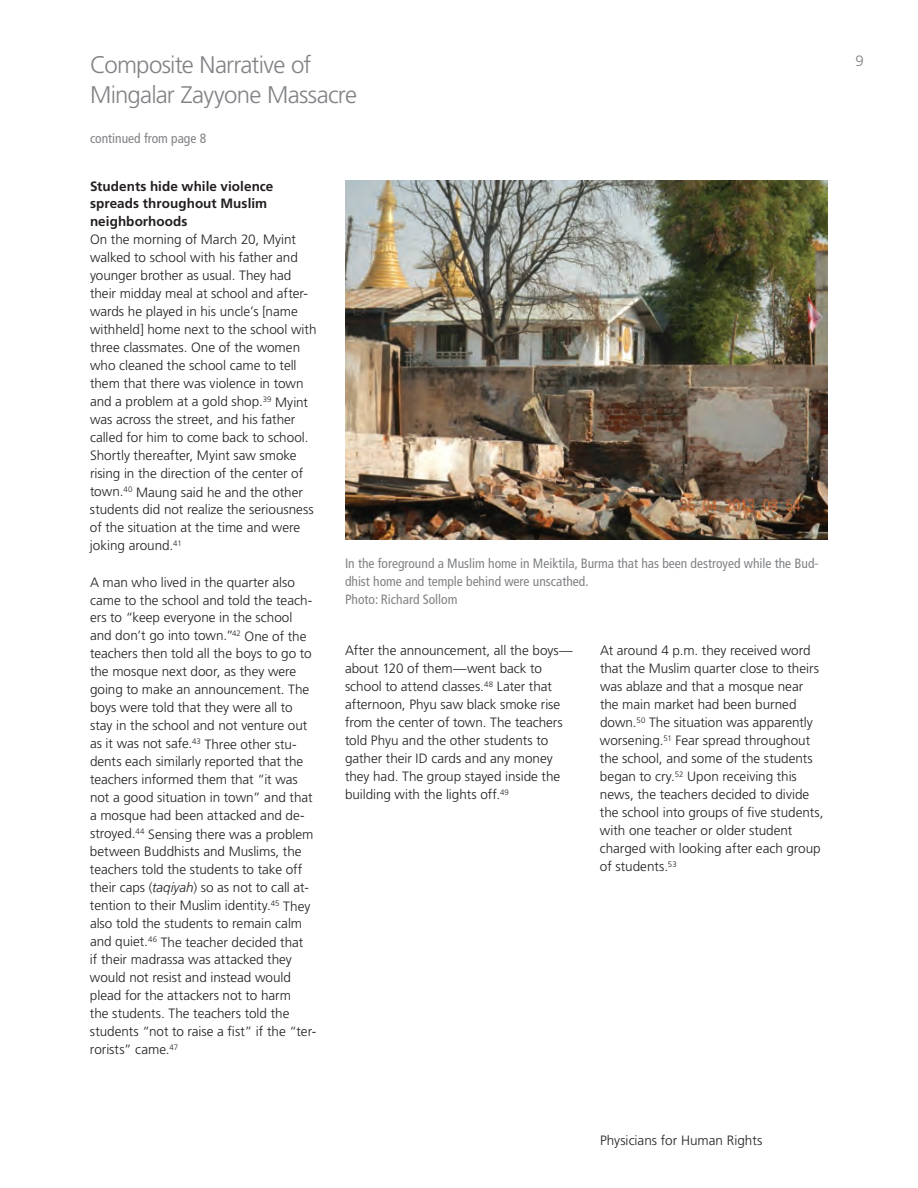
<style>
.page{position:relative;width:918px;height:1188px;background:#fff}
.page>*{position:absolute;margin:0;border:0;box-sizing:border-box;transform-origin:0 0}
.BSI_Main_Headers_Gra{font:300 24px/30px "Frutiger";letter-spacing:-.03em;color:#808285}
.t1{font:300 15px "Frutiger";color:#808285}
.BSI_Body_Copy_9_12{font:300 13.5px/18px "Frutiger";color:#231f20}
.BSI_Photo_Caption{font:condensed 13.5px/18px "Frutiger";color:#808285}
.BSI_Subhead{font:700 13.5px/18px "Frutiger";letter-spacing:.005em;color:#231f20}
.s1{font-style:italic}
</style>
<div class="page">
<img style="left:345px;top:180px;width:483px;height:360px">
<p class="BSI_Main_Headers_Gra" style="left:90px;top:49px;width:268px">Composite Narrative of<br>Mingalar Zayyone Massacre</p>
<p class="BSI_Photo_Caption" style="left:90px;top:130px;width:118px">continued from page 8</p>
<p class="BSI_Subhead" style="left:90px;top:177px;width:185px">Students hide while violence spreads throughout Muslim neighborhoods</p>
<p class="BSI_Body_Copy_9_12" style="left:90px;top:231px;width:228px">On the morning of March 20, Myint walked to school with his father and younger brother as usual. They had their midday meal at school and after&shy;wards he played in his uncle’s [name withheld] home next to the school with three classmates. One of the women who cleaned the school came to tell them that there was violence in town and a problem at a gold shop.<sup>39</sup> Myint was across the street, and his father called for him to come back to school.<br>Shortly thereafter, Myint saw smoke rising in the direction of the center of town.<sup>40</sup> Maung said he and the other students did not realize the seriousness of the situation at the time and were joking around.<sup>41</sup></p>
<p class="BSI_Body_Copy_9_12" style="left:90px;top:573px;width:228px">A man who lived in the quarter also came to the school and told the teach&shy;ers to “keep everyone in the school and don’t go into town.”<sup>42</sup> One of the teachers then told all the boys to go to the mosque next door, as they were going to make an announcement. The boys were told that they were all to stay in the school and not venture out as it was not safe.<sup>43</sup> Three other stu&shy;dents each similarly reported that the teachers informed them that “it was not a good situation in town” and that a mosque had been attacked and de&shy;stroyed.<sup>44</sup> Sensing there was a problem between Buddhists and Muslims, the teachers told the students to take off their caps (<span class="s1">taqiyah</span>) so as not to call at&shy;tention to their Muslim identity.<sup>45</sup> They also told the students to remain calm and quiet.<sup>46</sup> The teacher decided that<br>if their madrassa was attacked they would not resist and instead would plead for the attackers not to harm<br>the students. The teachers told the students “not to raise a fist” if the “ter&shy;rorists” came.<sup>47</sup></p>
<p class="BSI_Photo_Caption" style="left:345px;top:555px;width:475px">In the foreground a Muslim home in Meiktila, Burma that has been destroyed while the Bud&shy;dhist home and temple behind were unscathed.<br>Photo: Richard Sollom</p>
<p class="BSI_Body_Copy_9_12" style="left:345px;top:642px;width:229px">After the announcement, all the boys— about 120 of them—went back to school to attend classes.<sup>48</sup> Later that afternoon, Phyu saw black smoke rise from the center of town. The teachers told Phyu and the other students to gather their ID cards and any money they had. The group stayed inside the building with the lights off.<sup>49</sup></p>
<p class="BSI_Body_Copy_9_12" style="left:600px;top:642px;width:225px">At around 4 p.m. they received word that the Muslim quarter close to theirs was ablaze and that a mosque near the main market had been burned down.<sup>50</sup> The situation was apparently worsening.<sup>51</sup> Fear spread throughout the school, and some of the students began to cry.<sup>52</sup> Upon receiving this news, the teachers decided to divide the school into groups of five students, with one teacher or older student charged with looking after each group of students.<sup>53</sup></p>
<p class="BSI_Body_Copy_9_12" style="left:600px;top:1131px;width:164px">Physicians for Human Rights</p>
<p class="t1" style="left:856px;top:52px;width:10px">9</p>
</div>
